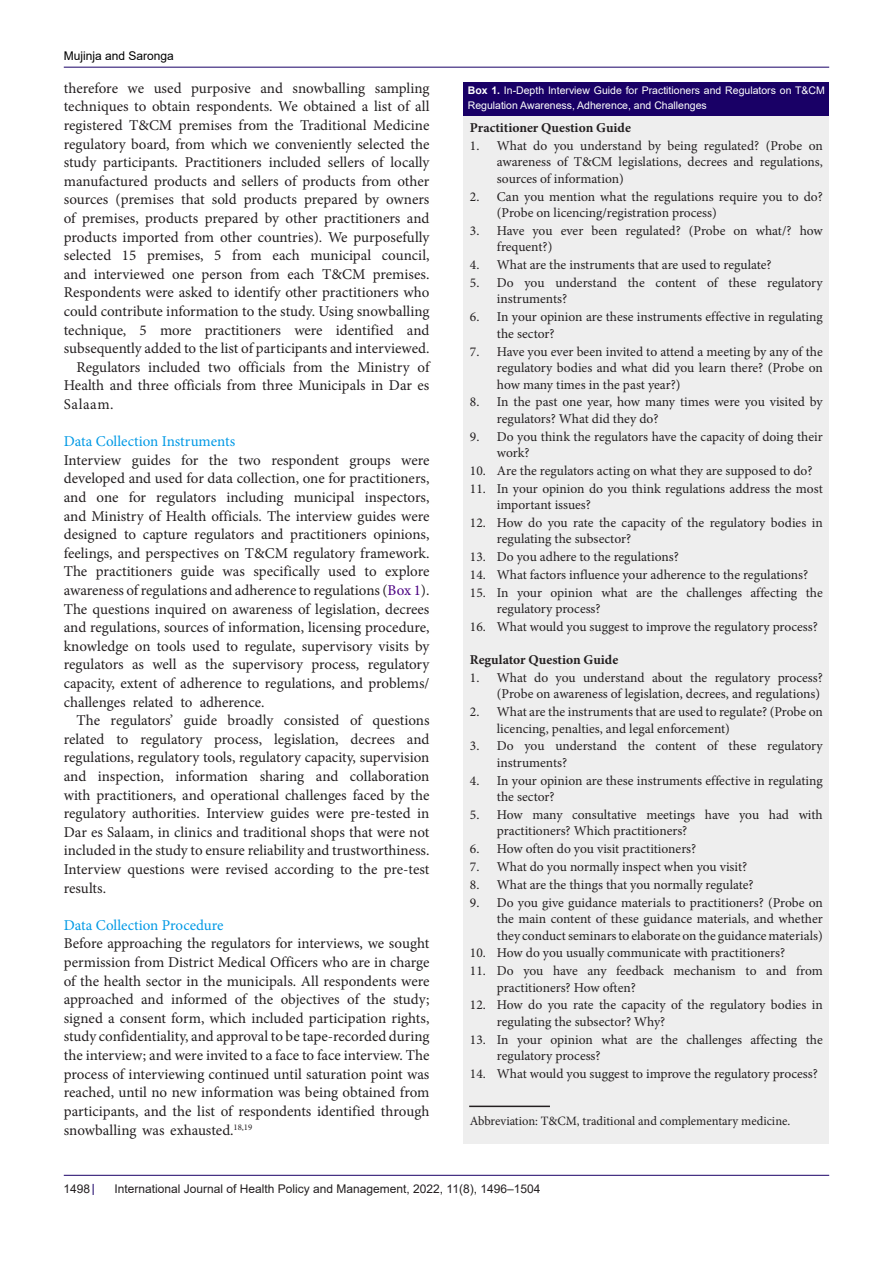
<style>
.page{position:relative;width:893px;height:1263px;background:#fff}
.page>*{position:absolute;margin:0;border:0;box-sizing:border-box;transform-origin:0 0}
.t1{font:15px/18.6px "Minion Pro";color:#231f20;text-align:justify}
.t2{font:15px "Minion Pro";color:#0099e5}
.t3{font:13.5px/16.5px "Minion Pro";letter-spacing:-.005em;color:#231f20}
.t4{font:700 13.5px "Minion Pro";color:#231f20}
.Default{font:12.75px "Minion Pro";color:#231f20}
.t5{font:12px "Arial";color:#231f20}
.t6{font:12px "Arial";color:#000001}
.t7{font:10.5px/15px "Arial";color:#fff}
.s1{color:#4b0082}
.s2{font-weight:700}
</style>
<div class="page">
<hr style="left:64px;top:67px;width:765px;height:1px;background:#190066">
<hr style="left:64px;top:1175px;width:765px;height:1px;background:#190066">
<div style="left:463px;top:116px;width:366px;height:1028px;background:#eee"></div>
<div style="left:463px;top:82px;width:366px;height:34px;background:#190066"></div>
<hr style="left:469px;top:1105px;width:81px;height:2px;background:#231f20">
<p class="t6" style="left:64px;top:48px;width:112px">Mujinja and Saronga</p>
<p class="t1" style="left:64px;top:79px;width:367px">therefore we used purposive and snowballing sampling techniques to obtain respondents. We obtained a list of all registered T&amp;CM premises from the Traditional Medicine regulatory board, from which we conveniently selected the study participants. Practitioners included sellers of locally manufactured products and sellers of products from other sources (premises that sold products prepared by owners of premises, products prepared by other practitioners and products imported from other countries). We purposefully selected 15 premises, 5 from each municipal council, and interviewed one person from each T&amp;CM premises.<br>Respondents were asked to identify other practitioners who could contribute information to the study. Using snowballing technique, 5 more practitioners were identified and subsequently added to the list of participants and interviewed.</p>
<p class="t1" style="left:64px;top:358px;width:367px;text-indent:13px">Regulators included two officials from the Ministry of Health and three officials from three Municipals in Dar es Salaam.</p>
<p class="t2" style="left:64px;top:431px;width:173px">Data Collection Instruments</p>
<p class="t1" style="left:64px;top:451px;width:367px">Interview guides for the two respondent groups were developed and used for data collection, one for practitioners, and one for regulators including municipal inspectors, and Ministry of Health officials. The interview guides were designed to capture regulators and practitioners opinions, feelings, and perspectives on T&amp;CM regulatory framework.<br>The practitioners guide was specifically used to explore awareness of regulations and adherence to regulations (<span class="s1">Box 1</span>).<br>The questions inquired on awareness of legislation, decrees and regulations, sources of information, licensing procedure, knowledge on tools used to regulate, supervisory visits by regulators as well as the supervisory process, regulatory capacity, extent of adherence to regulations, and problems/ challenges related to adherence.</p>
<p class="t1" style="left:64px;top:711px;width:367px;text-indent:13px">The regulators’ guide broadly consisted of questions related to regulatory process, legislation, decrees and regulations, regulatory tools, regulatory capacity, supervision and inspection, information sharing and collaboration with practitioners, and operational challenges faced by the regulatory authorities. Interview guides were pre-tested in Dar es Salaam, in clinics and traditional shops that were not included in the study to ensure reliability and trustworthiness.<br>Interview questions were revised according to the pre-test results.</p>
<p class="t2" style="left:64px;top:915px;width:161px">Data Collection Procedure</p>
<p class="t1" style="left:64px;top:934px;width:367px">Before approaching the regulators for interviews, we sought permission from District Medical Officers who are in charge of the health sector in the municipals. All respondents were approached and informed of the objectives of the study; signed a consent form, which included participation rights, study confidentiality, and approval to be tape-recorded during the interview; and were invited to a face to face interview. The process of interviewing continued until saturation point was reached, until no new information was being obtained from participants, and the list of respondents identified through snowballing was exhausted.<sup>18,19</sup></p>
<p class="t7" style="left:468px;top:83px;width:359px"><span class="s2">Box 1.</span> In-Depth Interview Guide for Practitioners and Regulators on T&amp;CM<br>Regulation Awareness, Adherence, and Challenges</p>
<p class="t4" style="left:470px;top:118px;width:163px">Practitioner Question Guide</p>
<p class="t3" style="left:497px;top:137px;width:327px;text-align:justify;text-indent:-27px">1. What do you understand by being regulated? (Probe on awareness of T&amp;CM legislations, decrees and regulations, sources of information)</p>
<p class="t3" style="left:497px;top:188px;width:327px;text-indent:-27px">2. Can you mention what the regulations require you to do? (Probe on licencing/registration process)</p>
<p class="t3" style="left:497px;top:222px;width:327px;text-indent:-27px">3. Have you ever been regulated? (Probe on what/? how frequent?)</p>
<p class="t3" style="left:470px;top:257px;width:303px">4. What are the instruments that are used to regulate?</p>
<p class="t3" style="left:497px;top:274px;width:327px;text-indent:-27px">5. Do you understand the content of these regulatory instruments?</p>
<p class="t3" style="left:497px;top:309px;width:327px;text-indent:-27px">6. In your opinion are these instruments effective in regulating the sector?</p>
<p class="t3" style="left:497px;top:343px;width:327px;text-align:justify;text-indent:-27px">7. Have you ever been invited to attend a meeting by any of the regulatory bodies and what did you learn there? (Probe on how many times in the past year?)</p>
<p class="t3" style="left:497px;top:394px;width:327px;text-indent:-27px">8. In the past one year, how many times were you visited by regulators? What did they do?</p>
<p class="t3" style="left:497px;top:428px;width:327px;text-indent:-27px">9. Do you think the regulators have the capacity of doing their work?</p>
<p class="t3" style="left:470px;top:462px;width:344px">10. Are the regulators acting on what they are supposed to do?</p>
<p class="t3" style="left:497px;top:480px;width:327px;text-indent:-27px">11. In your opinion do you think regulations address the most important issues?</p>
<p class="t3" style="left:497px;top:514px;width:327px;text-indent:-27px">12. How do you rate the capacity of the regulatory bodies in regulating the subsector?</p>
<p class="t3" style="left:470px;top:549px;width:210px">13. Do you adhere to the regulations?</p>
<p class="t3" style="left:470px;top:566px;width:340px">14. What factors influence your adherence to the regulations?</p>
<p class="t3" style="left:497px;top:584px;width:327px;text-indent:-27px">15. In your opinion what are the challenges affecting the regulatory process?</p>
<p class="t3" style="left:470px;top:618px;width:349px">16. What would you suggest to improve the regulatory process?</p>
<p class="t4" style="left:470px;top:650px;width:150px">Regulator Question Guide</p>
<p class="t3" style="left:470px;top:669px;width:354px;text-align:right">1. What do you understand about the regulatory process? (Probe on awareness of legislation, decrees, and regulations)</p>
<p class="t3" style="left:497px;top:704px;width:327px;text-indent:-27px">2. What are the instruments that are used to regulate? (Probe on licencing, penalties, and legal enforcement)</p>
<p class="t3" style="left:497px;top:738px;width:327px;text-indent:-27px">3. Do you understand the content of these regulatory instruments?</p>
<p class="t3" style="left:497px;top:772px;width:327px;text-indent:-27px">4. In your opinion are these instruments effective in regulating the sector?</p>
<p class="t3" style="left:497px;top:806px;width:327px;text-indent:-27px">5. How many consultative meetings have you had with practitioners? Which practitioners?</p>
<p class="t3" style="left:470px;top:841px;width:228px">6. How often do you visit practitioners?</p>
<p class="t3" style="left:470px;top:858px;width:279px">7. What do you normally inspect when you visit?</p>
<p class="t3" style="left:470px;top:876px;width:285px">8. What are the things that you normally regulate?</p>
<p class="t3" style="left:497px;top:894px;width:327px;text-align:justify;text-indent:-27px">9. Do you give guidance materials to practitioners? (Probe on the main content of these guidance materials, and whether they conduct seminars to elaborate on the guidance materials)</p>
<p class="t3" style="left:470px;top:945px;width:317px">10. How do you usually communicate with practitioners?</p>
<p class="t3" style="left:497px;top:963px;width:327px;text-indent:-27px">11. Do you have any feedback mechanism to and from practitioners? How often?</p>
<p class="t3" style="left:497px;top:997px;width:327px;text-indent:-27px">12. How do you rate the capacity of the regulatory bodies in regulating the subsector? Why?</p>
<p class="t3" style="left:497px;top:1031px;width:327px;text-indent:-27px">13. In your opinion what are the challenges affecting the regulatory process?</p>
<p class="t3" style="left:470px;top:1065px;width:349px">14. What would you suggest to improve the regulatory process?</p>
<p class="Default" style="left:470px;top:1112px;width:322px">Abbreviation: T&amp;CM, traditional and complementary medicine.</p>
<p class="t5" style="left:64px;top:1180px;width:28px">1498</p>
<p class="t5" style="left:114px;top:1180px;width:428px">International Journal of Health Policy and Management, 2022, 11(8), 1496–1504</p>
</div>
